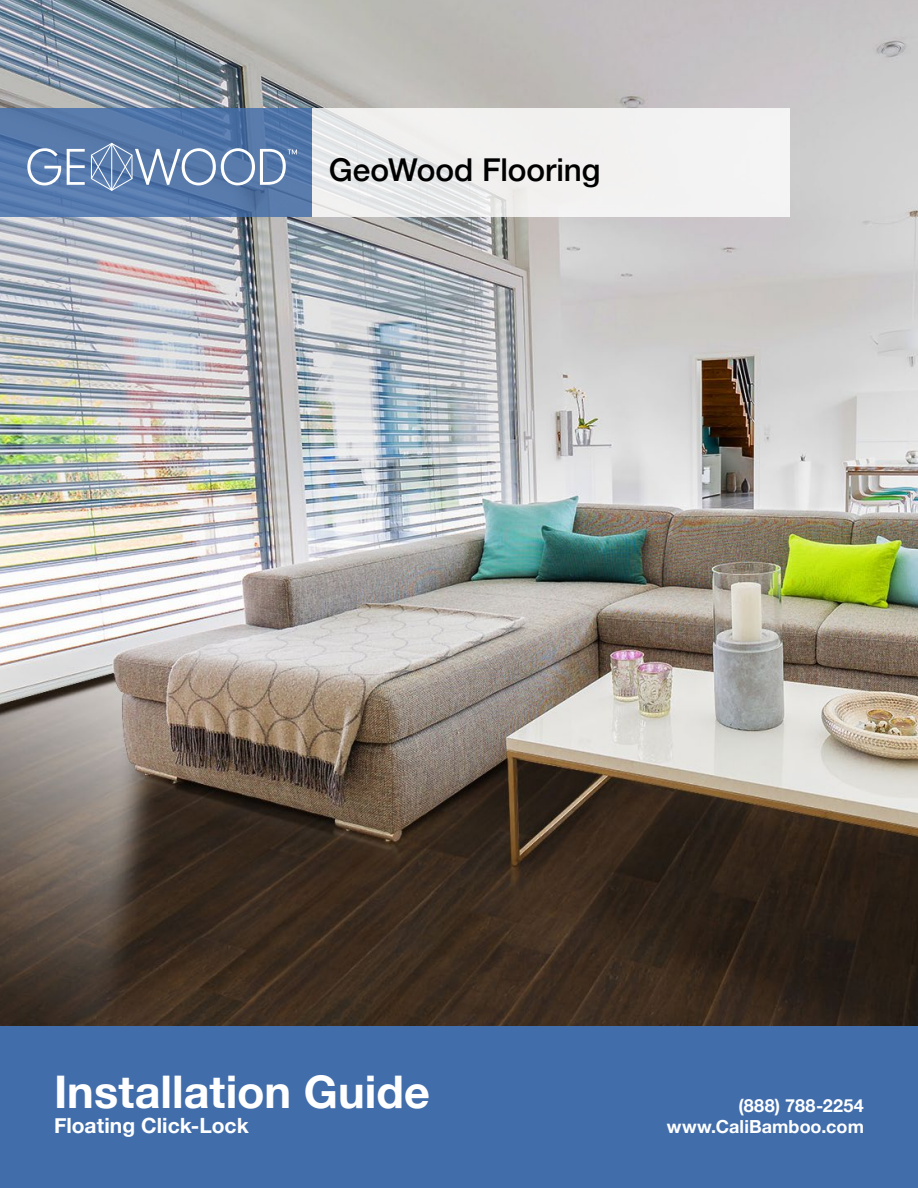
<style>
.page{position:relative;width:918px;height:1188px;background:#fff}
.page>*{position:absolute;margin:0;border:0;box-sizing:border-box;transform-origin:0 0}
.t1{font:700 45px "Helvetica Neue";color:#fff}
.t2{font:500 31.5px "Helvetica Neue";letter-spacing:-.005em;color:#000}
.t3{font:700 21px "Helvetica Neue";color:#fff}
.t4{font:700 18px/21px "Helvetica Neue";letter-spacing:.005em;color:#fff;text-align:right}
</style>
<div class="page">
<img style="left:0;top:0;width:918px;height:1026px">
<div style="left:312px;top:108px;width:477px;height:109px;background:linear-gradient(to right,#e9eaea,#f6f5f5)"></div>
<div style="left:0;top:1026px;width:918px;height:162px;background:#416dab"></div>
<svg style="left:0;top:108px;width:312px;height:109px;background:#5478ab"></svg>
<svg style="left:27px;top:148px;width:34px;height:37px"></svg>
<svg style="left:67px;top:149px;width:18px;height:36px"></svg>
<svg style="left:91px;top:143px;width:206px;height:48px;background:#718eb8"></svg>
<h2 class="t2" style="left:329px;top:145px;width:273px">GeoWood Flooring</h2>
<h1 class="t1" style="left:54px;top:1057px;width:377px">Installation Guide</h1>
<p class="t3" style="left:54px;top:1109px;width:196px">Floating Click-Lock</p>
<p class="t4" style="left:667px;top:1096px;width:199px">(888) 788-2254 www.CaliBamboo.com</p>
</div>
